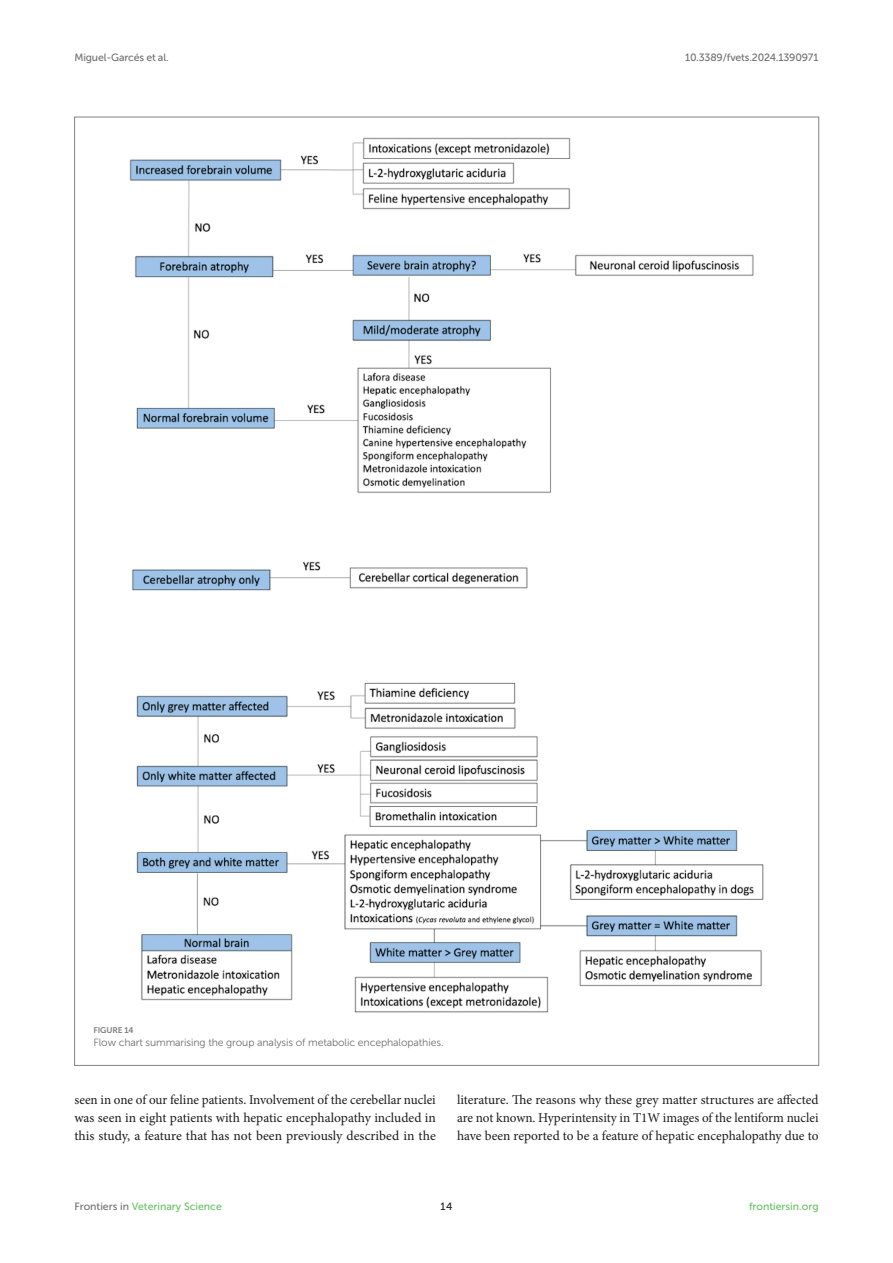
<style>
.page{position:relative;width:893px;height:1263px;background:#fff}
.page>*{position:absolute;margin:0;border:0;box-sizing:border-box;transform-origin:0 0}
.TEXT_FLUSH{font:13.5px/18px "Minion Pro";color:#1b1c1b;text-align:justify}
.FIG_LEG{font:10.5px "Museo Sans 300";letter-spacing:-.01em;color:#706f70}
.t1{font:10.5px "Museo Sans 500";letter-spacing:-.015em;color:#706f70}
.t2{font:10.5px "Museo Sans 500";color:#65c161}
.t3{font:10.5px "Museo Sans 500";color:#1b1c1b}
.FIG_HD{font:8.25px "Museo Sans 700";letter-spacing:-.01em;color:#7e7f7f}
.s1{color:#706f70}
</style>
<div class="page">
<img style="left:129px;top:137px;width:635px;height:876px">
<p class="t1" style="left:74px;top:51px;width:96px">Miguel-Garcés et al.</p>
<p class="t1" style="left:685px;top:51px;width:135px">10.3389/fvets.2024.1390971</p>
<p class="FIG_HD" style="left:94px;top:1025px;width:41px">FIGURE 14</p>
<p class="FIG_LEG" style="left:94px;top:1037px;width:352px">Flow chart summarising the group analysis of metabolic encephalopathies.</p>
<p class="TEXT_FLUSH" style="left:74px;top:1091px;width:363px">seen in one of our feline patients. Involvement of the cerebellar nuclei was seen in eight patients with hepatic encephalopathy included in this study, a feature that has not been previously described in the</p>
<p class="TEXT_FLUSH" style="left:457px;top:1091px;width:363px">literature. The reasons why these grey matter structures are affected are not known. Hyperintensity in T1W images of the lentiform nuclei have been reported to be a feature of hepatic encephalopathy due to</p>
<p class="t2" style="left:74px;top:1200px;width:149px"><span class="s1">Frontiers in</span> Veterinary Science</p>
<p class="t3" style="left:441px;top:1200px;width:13px">14</p>
<p class="t2" style="left:749px;top:1200px;width:71px">frontiersin.org</p>
</div>
